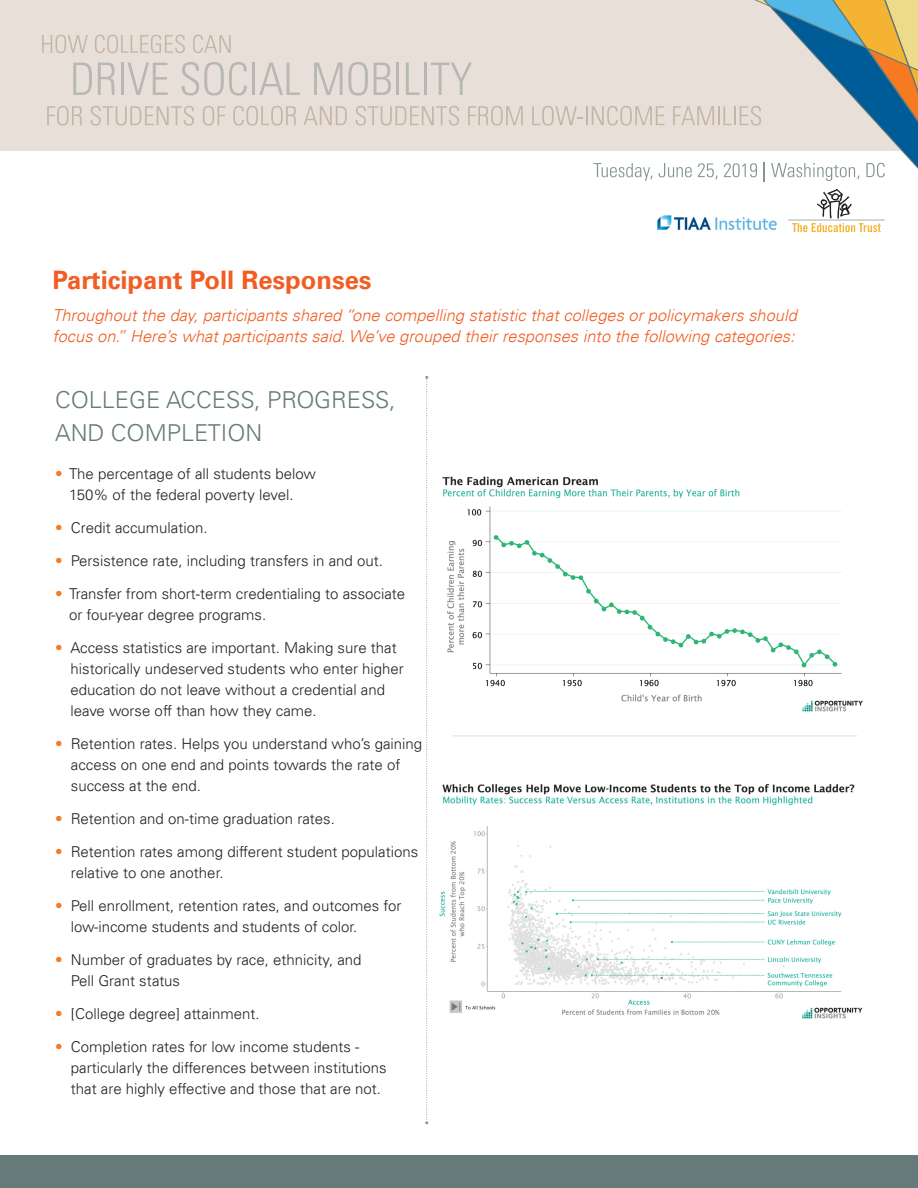
<style>
.page{position:relative;width:918px;height:1188px;background:#fff}
.page>*{position:absolute;margin:0;border:0;box-sizing:border-box;transform-origin:0 0}
.Heading{font:700 25.5px "Univers LT";color:#f15d22}
.Heading-2{font:300 23.4px/33px "Univers LT";color:#667b7a}
.Heading-3{font:italic 300 16.5px/21px "Univers LT";color:#f15d22}
.t1{font:300 15px/21px "Univers LT";color:#231f20}
.s1{color:#f57a21}
</style>
<div class="page">
<div style="left:0;top:1155px;width:918px;height:33px;background:#667a7a"></div>
<div style="left:0;top:0;width:918px;height:151px;background:#e7dfd8"></div>
<svg style="left:73px;top:63px;width:19px;height:32px"></svg>
<svg style="left:98px;top:63px;width:17px;height:32px"></svg>
<hr style="left:121px;top:63px;width:3px;height:32px;background:#6e7c7c">
<svg style="left:127px;top:63px;width:41px;height:32px"></svg>
<svg style="left:182px;top:62px;width:65px;height:34px"></svg>
<hr style="left:252px;top:63px;width:3px;height:32px;background:#6e7c7c">
<svg style="left:259px;top:63px;width:41px;height:32px"></svg>
<svg style="left:314px;top:62px;width:54px;height:34px"></svg>
<svg style="left:374px;top:63px;width:17px;height:32px"></svg>
<hr style="left:396px;top:63px;width:3px;height:32px;background:#6e7c7c">
<svg style="left:406px;top:63px;width:13px;height:32px"></svg>
<hr style="left:424px;top:63px;width:3px;height:32px;background:#6e7c7c">
<svg style="left:431px;top:63px;width:41px;height:32px"></svg>
<svg style="left:42px;top:35px;width:46px;height:18px"></svg>
<svg style="left:95px;top:35px;width:90px;height:18px"></svg>
<svg style="left:193px;top:35px;width:38px;height:18px"></svg>
<svg style="left:47px;top:106px;width:35px;height:20px"></svg>
<svg style="left:90px;top:106px;width:104px;height:20px"></svg>
<svg style="left:203px;top:106px;width:23px;height:20px"></svg>
<svg style="left:233px;top:106px;width:63px;height:20px"></svg>
<svg style="left:304px;top:106px;width:43px;height:19px"></svg>
<svg style="left:356px;top:106px;width:103px;height:20px"></svg>
<svg style="left:468px;top:106px;width:55px;height:20px"></svg>
<svg style="left:532px;top:0;width:386px;height:232px"></svg>
<img style="left:439px;top:784px;width:424px;height:235px">
<img style="left:442px;top:476px;width:421px;height:236px">
<hr style="left:452px;top:736px;width:405px;height:1px;background:#e0deda">
<svg style="left:425px;top:376px;width:3px;height:748px"></svg>
<p class="Heading" style="left:53px;top:265px;width:321px">Participant Poll Responses</p>
<p class="Heading-3" style="left:53px;top:304px;width:746px">Throughout the day, participants shared “one compelling statistic that colleges or policymakers should focus on.” Here’s what participants said. We’ve grouped their responses into the following categories:</p>
<p class="Heading-2" style="left:55px;top:384px;width:342px">COLLEGE ACCESS, PROGRESS,<br>AND COMPLETION</p>
<p class="t1" style="left:55px;top:463px;width:262px;text-align:center"><span class="s1">•</span> The percentage of all students below<br>150% of the federal poverty level.</p>
<p class="t1" style="left:55px;top:517px;width:154px"><span class="s1">•</span> Credit accumulation.</p>
<p class="t1" style="left:55px;top:550px;width:329px"><span class="s1">•</span> Persistence rate, including transfers in and out.</p>
<p class="t1" style="left:69px;top:583px;width:338px;text-indent:-14px"><span class="s1">•</span> Transfer from short-term credentialing to associate or four-year degree programs.</p>
<p class="t1" style="left:71px;top:637px;width:335px;text-indent:-15px"><span class="s1">•</span> Access statistics are important. Making sure that historically undeserved students who enter higher education do not leave without a credential and leave worse off than how they came.</p>
<p class="t1" style="left:71px;top:733px;width:353px;text-indent:-16px"><span class="s1">•</span> Retention rates. Helps you understand who’s gaining access on one end and points towards the rate of success at the end.</p>
<p class="t1" style="left:55px;top:808px;width:281px"><span class="s1">•</span> Retention and on-time graduation rates.</p>
<p class="t1" style="left:71px;top:841px;width:349px;text-indent:-16px"><span class="s1">•</span> Retention rates among different student populations relative to one another.</p>
<p class="t1" style="left:71px;top:895px;width:332px;text-indent:-16px"><span class="s1">•</span> Pell enrollment, retention rates, and outcomes for low-income students and students of color.</p>
<p class="t1" style="left:71px;top:949px;width:292px;text-indent:-16px"><span class="s1">•</span> Number of graduates by race, ethnicity, and<br>Pell Grant status</p>
<p class="t1" style="left:55px;top:1003px;width:206px"><span class="s1">•</span> [College degree] attainment.</p>
<p class="t1" style="left:71px;top:1036px;width:317px;text-indent:-16px"><span class="s1">•</span> Completion rates for low income students - particularly the differences between institutions that are highly effective and those that are not.</p>
</div>
